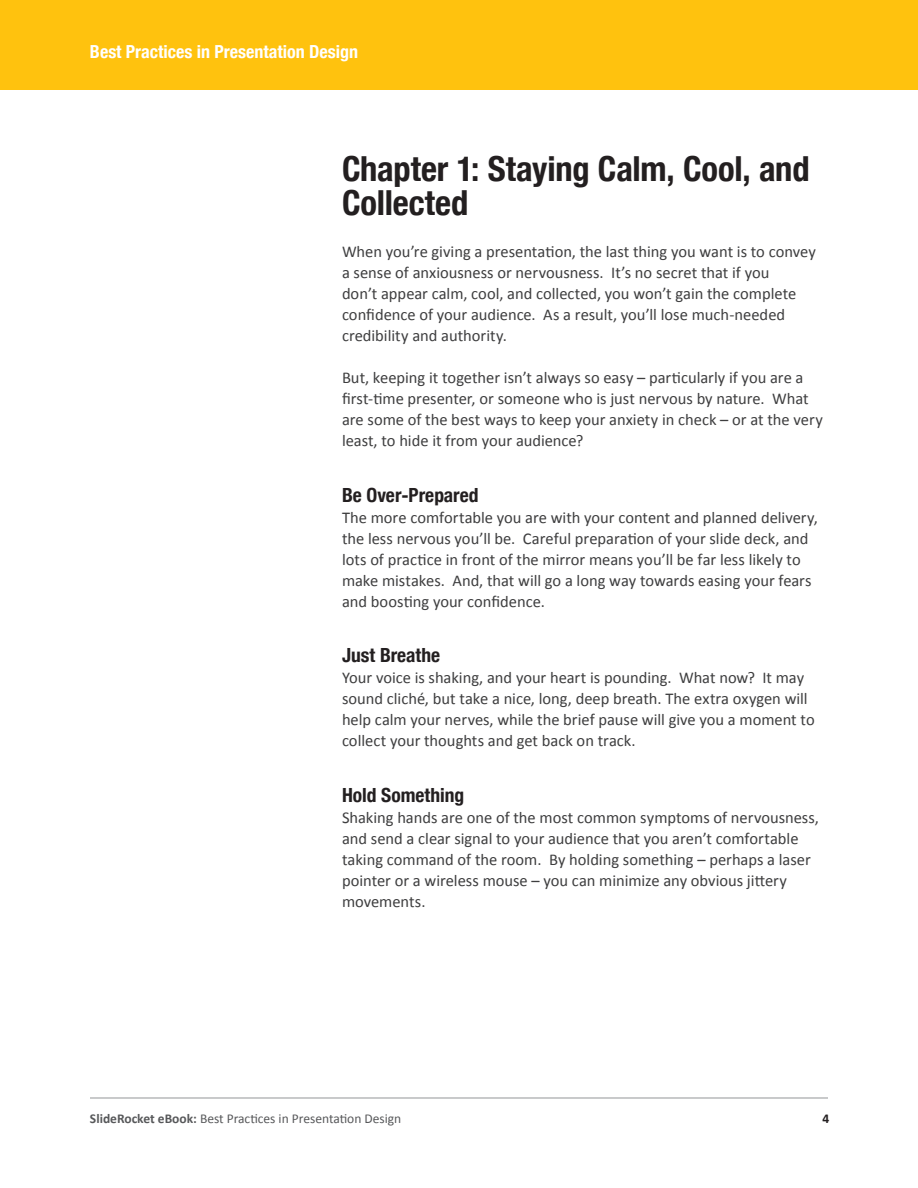
<style>
.page{position:relative;width:918px;height:1188px;background:#fff}
.page>*{position:absolute;margin:0;border:0;box-sizing:border-box;transform-origin:0 0}
.Header_02{font:700 condensed 34.5px/34.5px "Helvetica Neue";letter-spacing:-.005em;color:#231f20}
.Header_03{font:700 condensed 19.5px "Helvetica Neue";color:#231f20}
.t1{font:700 condensed 18px "Helvetica Neue";color:#fff}
.ebook_Paragraph_styl{font:16.5px/21px "Calibri";color:#3e3e3f}
.t2{font:13.5px "Calibri";color:#57585a}
.t3{font:700 13.5px "Calibri";color:#231f20}
.s1{font-weight:700}
</style>
<div class="page">
<div style="left:0;top:0;width:918px;height:89px;background:#ffc20e"></div>
<hr style="left:90px;top:1098px;width:738px;height:1px;background:#939598">
<p class="t1" style="left:90px;top:40px;width:270px">Best Practices in Presentation Design</p>
<p class="Header_02" style="left:342px;top:151px;width:469px">Chapter 1: Staying Calm, Cool, and<br>Collected</p>
<p class="ebook_Paragraph_styl" style="left:342px;top:241px;width:475px">When you’re giving a presentation, the last thing you want is to convey a sense of anxiousness or nervousness. It’s no secret that if you<br>don’t appear calm, cool, and collected, you won’t gain the complete confidence of your audience. As a result, you’ll lose much-needed credibility and authority.</p>
<p class="ebook_Paragraph_styl" style="left:342px;top:367px;width:482px">But, keeping it together isn’t always so easy – particularly if you are a first-time presenter, or someone who is just nervous by nature. What are some of the best ways to keep your anxiety in check – or at the very least, to hide it from your audience?</p>
<p class="Header_03" style="left:342px;top:483px;width:138px">Be Over-Prepared</p>
<p class="ebook_Paragraph_styl" style="left:342px;top:506px;width:477px">The more comfortable you are with your content and planned delivery, the less nervous you’ll be. Careful preparation of your slide deck, and lots of practice in front of the mirror means you’ll be far less likely to make mistakes. And, that will go a long way towards easing your fears and boosting your confidence.</p>
<p class="Header_03" style="left:342px;top:644px;width:100px">Just Breathe</p>
<p class="ebook_Paragraph_styl" style="left:342px;top:667px;width:474px">Your voice is shaking, and your heart is pounding. What now? It may sound cliché, but take a nice, long, deep breath. The extra oxygen will help calm your nerves, while the brief pause will give you a moment to collect your thoughts and get back on track.</p>
<p class="Header_03" style="left:342px;top:783px;width:124px">Hold Something</p>
<p class="ebook_Paragraph_styl" style="left:342px;top:806px;width:478px">Shaking hands are one of the most common symptoms of nervousness, and send a clear signal to your audience that you aren’t comfortable taking command of the room. By holding something – perhaps a laser pointer or a wireless mouse – you can minimize any obvious jittery movements.</p>
<p class="t2" style="left:90px;top:1110px;width:313px"><span class="s1">SlideRocket eBook:</span> Best Practices in Presentation Design</p>
<p class="t3" style="left:822px;top:1110px;width:8px">4</p>
</div>
